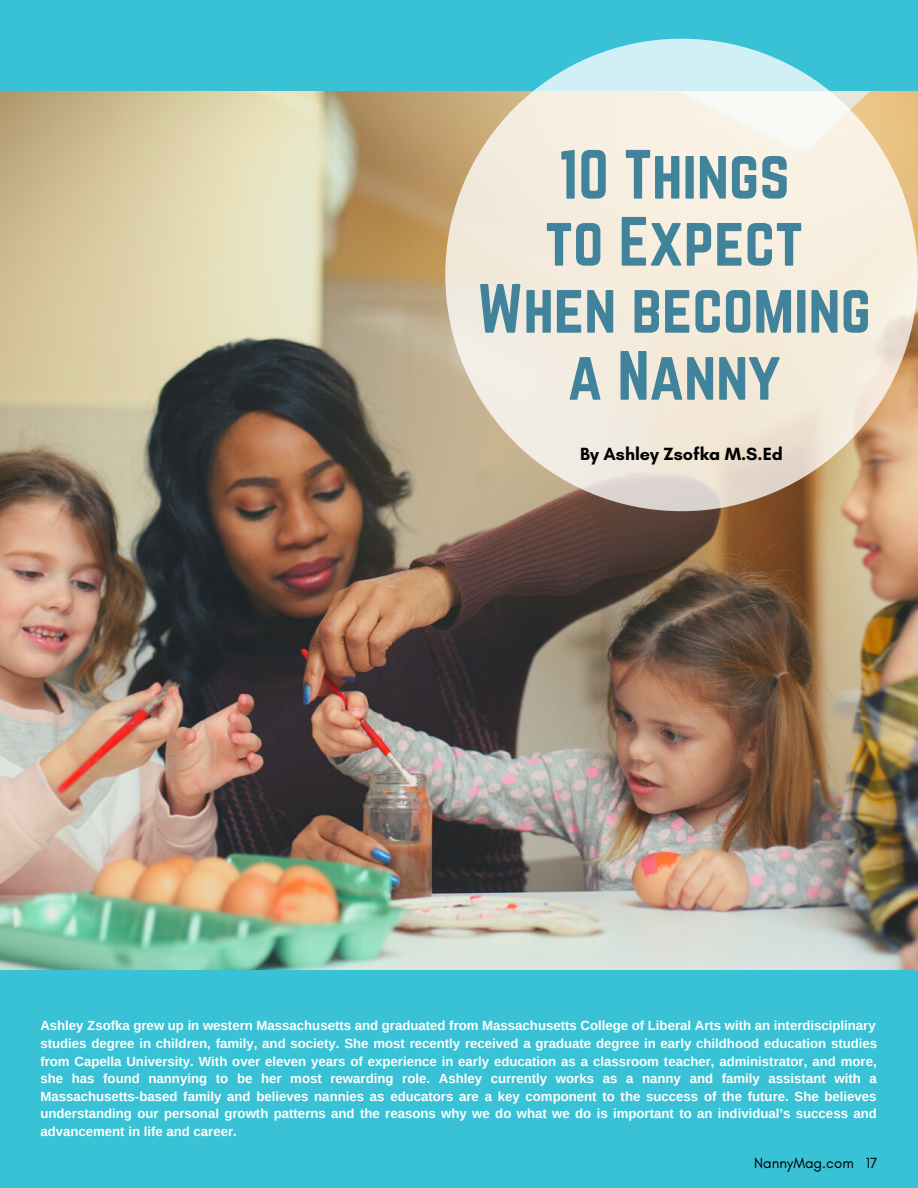
<style>
.page{position:relative;width:918px;height:1188px;background:#39c2d5}
.page>*{position:absolute;margin:0;border:0;box-sizing:border-box;transform-origin:0 0}
.t1{font:60.9px/67.1px "Norwester";color:#41839b;text-align:center}
.t2{font:700 18px "Glacial Indifference";color:#000}
.t3{font:15px "Glacial Indifference";color:#000}
.t4{font:700 13.2px/17.5px "Arimo";color:#fff;text-align:justify}
</style>
<div class="page">
<img style="left:0;top:92px;width:918px;height:877px">
<svg style="left:445px;top:39px;width:473px;height:472px;background:#f1ebdf"></svg>
<h1 class="t1" style="left:477px;top:141px;width:395px">10 Things<br>to Expect<br>When becoming a Nanny</h1>
<h2 class="t2" style="left:580px;top:443px;width:204px">By Ashley Zsofka M.S.Ed</h2>
<p class="t4" style="left:40px;top:1017px;width:838px">Ashley Zsofka grew up in western Massachusetts and graduated from Massachusetts College of Liberal Arts with an interdisciplinary studies degree in children, family, and society. She most recently received a graduate degree in early childhood education studies from Capella University. With over eleven years of experience in early education as a classroom teacher, administrator, and more, she has found nannying to be her most rewarding role. Ashley currently works as a nanny and family assistant with a Massachusetts-based family and believes nannies as educators are a key component to the success of the future. She believes understanding our personal growth patterns and the reasons why we do what we do is important to an individual’s success and advancement in life and career.</p>
<p class="t3" style="left:754px;top:1154px;width:125px">NannyMag.com 17</p>
</div>
